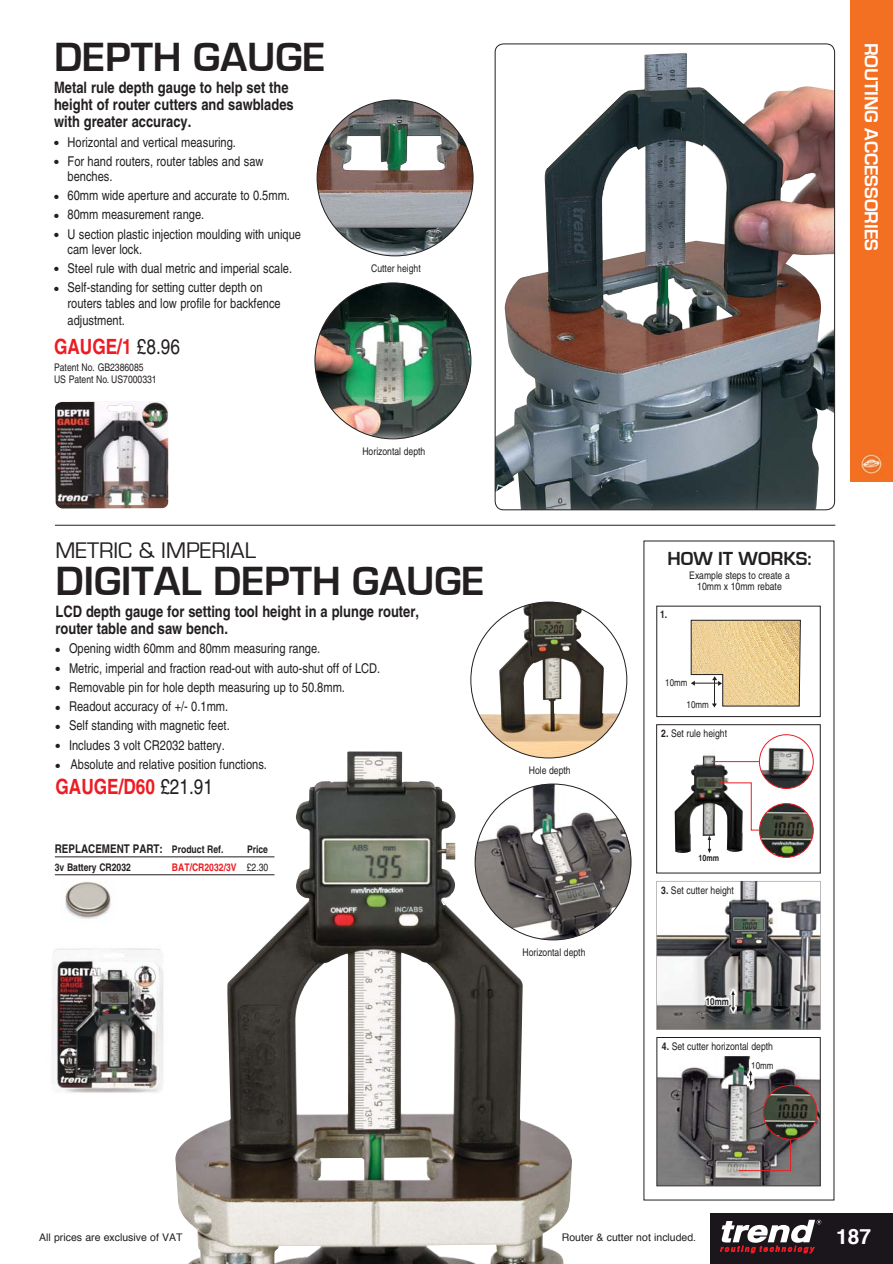
<style>
.page{position:relative;width:893px;height:1264px;background:#fff}
.page>*{position:absolute;margin:0;border:0;box-sizing:border-box;transform-origin:0 0}
.t1{font:700 42px "Eurostile";color:#231f20}
.t2{font:23.25px "Eurostile";color:#231f20}
.t3{font:700 condensed 21px "Helvetica LT";color:#ed1c24}
.t4{font:700 21px "Helvetica";color:#fff}
.t5{font:700 19.5px "Eurostile";color:#fff}
.t6{font:700 19.5px "Eurostile";color:#231f20}
.t7{font:700 condensed 15.75px/17.2px "Helvetica LT";color:#231f20}
.t8{font:condensed 13.5px/19.2px "Helvetica LT";color:#231f20}
.t9{font:700 condensed 12px "Helvetica LT";color:#231f20}
.t10{font:condensed 10.5px/12px "Helvetica LT";color:#231f20}
.t11{font:10.5px "Helvetica";color:#231f20}
.t12{font:700 condensed 10.5px "Helvetica LT";color:#231f20}
.t13{font:700 condensed 10.5px "Helvetica LT";color:#ed1c24}
.t14{font:condensed 9.75px "Helvetica LT";color:#231f20}
.t15{font:700 condensed 9.75px "Helvetica";color:#231f20}
.t16{font:700 condensed 8.7px "Helvetica";color:#231f20}
.s1{font-weight:400;color:#231f20}
.s2{font-size:10.5px}
.s3{font-weight:700}
</style>
<div class="page">
<div style="left:850px;top:0;width:42px;height:481px;background:#f36f21"></div>
<div style="left:710px;top:1212px;width:182px;height:51px;background:#1b161c"></div>
<svg style="left:720px;top:1219px;width:100px;height:35px"></svg>
<img style="left:860px;top:454px;width:21px;height:20px">
<hr style="left:55px;top:525px;width:779px;height:1px;background:#231f20">
<img style="left:496px;top:53px;width:338px;height:456px">
<img style="left:172px;top:751px;width:400px;height:512px">
<img style="left:55px;top:401px;width:113px;height:107px">
<img style="left:475px;top:783px;width:155px;height:156px">
<img style="left:478px;top:603px;width:141px;height:154px">
<img style="left:318px;top:100px;width:155px;height:156px">
<img style="left:315px;top:283px;width:155px;height:156px;border-radius:50%">
<img style="left:65px;top:882px;width:46px;height:37px">
<img style="left:52px;top:939px;width:121px;height:155px">
<div style="left:656px;top:724px;width:164px;height:149px;border:1px solid #231f20"></div>
<img style="left:674px;top:755px;width:68px;height:97px">
<img style="left:759px;top:734px;width:53px;height:54px;border-radius:50%">
<div style="left:758px;top:734px;width:55px;height:54px;border:1px solid #ed1c24;border-radius:50%"></div>
<svg style="left:690px;top:619px;width:110px;height:89px;background:#e5cc9b"></svg>
<img style="left:658px;top:1056px;width:160px;height:127px">
<img style="left:748px;top:1058px;width:27px;height:2px">
<img style="left:759px;top:803px;width:53px;height:54px;border-radius:50%">
<div style="left:758px;top:803px;width:55px;height:54px;border:1px solid #ed1c24;border-radius:50%"></div>
<img style="left:762px;top:1085px;width:54px;height:53px;border-radius:50%">
<div style="left:762px;top:1084px;width:55px;height:55px;border:1px solid #ed1c24;border-radius:50%"></div>
<hr style="left:711px;top:761px;width:47px;height:1px;background:#ed1c24">
<svg style="left:697px;top:782px;width:62px;height:71px"></svg>
<img style="left:746px;top:1068px;width:8px;height:19px">
<svg style="left:748px;top:1060px;width:27px;height:25px"></svg>
<svg style="left:656px;top:881px;width:164px;height:148px"></svg>
<svg style="left:737px;top:1138px;width:54px;height:33px;background:#6d605f"></svg>
<hr style="left:55px;top:856px;width:219px;height:1px;background:#231f20">
<hr style="left:55px;top:874px;width:219px;height:1px;background:#231f20">
<div style="left:656px;top:1037px;width:164px;height:148px;border:1px solid #231f20"></div>
<h1 class="t1" style="left:54px;top:38px;width:272px">DEPTH GAUGE</h1>
<p class="t7" style="left:54px;top:80px;width:241px">Metal rule depth gauge to help set the height of router cutters and sawblades with greater accuracy.</p>
<p class="t8" style="left:68px;top:134px;width:197px">Horizontal and vertical measuring.<br>For hand routers, router tables and saw</p>
<p class="t8" style="left:68px;top:168px;width:235px">benches.<br>60mm wide aperture and accurate to 0.5mm.<br>80mm measurement range.<br>U section plastic injection moulding with unique</p>
<p class="t8" style="left:68px;top:241px;width:226px">cam lever lock.<br>Steel rule with dual metric and imperial scale.<br>Self-standing for setting cutter depth on</p>
<p class="t8" style="left:68px;top:297px;width:214px;line-height:16.2px">routers tables and low profile for backfence adjustment.</p>
<h3 class="t3" style="left:54px;top:339px;width:127px">GAUGE/1 <span class="s1">£8.96</span></h3>
<p class="t10" style="left:54px;top:362px;width:104px">Patent No. GB2386085<br>US Patent No. US7000331</p>
<p class="t10" style="left:371px;top:263px;width:51px">Cutter height</p>
<p class="t10" style="left:362px;top:446px;width:64px">Horizontal depth</p>
<h2 class="t2" style="left:55px;top:539px;width:202px">METRIC &amp; IMPERIAL</h2>
<h1 class="t1" style="left:55px;top:561px;width:430px">DIGITAL DEPTH GAUGE</h1>
<p class="t7" style="left:55px;top:604px;width:365px">LCD depth gauge for setting tool height in a plunge router, router table and saw bench.</p>
<p class="t8" style="left:69px;top:640px;width:313px">Opening width 60mm and 80mm measuring range.<br>Metric, imperial and fraction read-out with auto-shut off of LCD.<br>Removable pin for hole depth measuring up to 50.8mm.<br>Readout accuracy of +/- 0.1mm.<br>Self standing with magnetic feet.<br>Includes 3 volt CR2032 battery.<br>Absolute and relative position functions.</p>
<h3 class="t3" style="left:55px;top:779px;width:159px">GAUGE/D60 <span class="s1">£21.91</span></h3>
<p class="t9" style="left:55px;top:844px;width:170px">REPLACEMENT PART: <span class="s2">Product Ref.</span></p>
<p class="t12" style="left:247px;top:845px;width:23px">Price</p>
<p class="t12" style="left:55px;top:863px;width:78px">3v Battery CR2032</p>
<p class="t13" style="left:172px;top:863px;width:98px">BAT/CR2032/3V <span class="s1">£2.30</span></p>
<p class="t10" style="left:528px;top:765px;width:43px">Hole depth</p>
<p class="t10" style="left:522px;top:946px;width:64px">Horizontal depth</p>
<h3 class="t5" style="left:879px;top:42px;width:210px;rotate:90deg">ROUTING ACCESSORIES</h3>
<h3 class="t6" style="left:667px;top:549px;width:146px">HOW IT WORKS:</h3>
<p class="t10" style="left:689px;top:570px;width:102px;line-height:11.2px;text-align:center">Example steps to create a<br>10mm x 10mm rebate</p>
<p class="t12" style="left:659px;top:611px;width:9px">1.</p>
<p class="t14" style="left:665px;top:679px;width:24px">10mm</p>
<p class="t14" style="left:686px;top:701px;width:24px">10mm</p>
<p class="t10" style="left:661px;top:728px;width:67px"><span class="s3">2.</span> Set rule height</p>
<p class="t16" style="left:698px;top:855px;width:22px">10mm</p>
<p class="t10" style="left:661px;top:885px;width:74px"><span class="s3">3.</span> Set cutter height</p>
<p class="t15" style="left:705px;top:997px;width:25px">10mm</p>
<p class="t10" style="left:661px;top:1041px;width:113px"><span class="s3">4.</span> Set cutter horizontal depth</p>
<p class="t14" style="left:750px;top:1061px;width:24px">10mm</p>
<p class="t11" style="left:39px;top:1232px;width:145px">All prices are exclusive of VAT</p>
<p class="t11" style="left:561px;top:1232px;width:136px">Router &amp; cutter not included.</p>
<h3 class="t4" style="left:835px;top:1227px;width:37px">187</h3>
</div>
